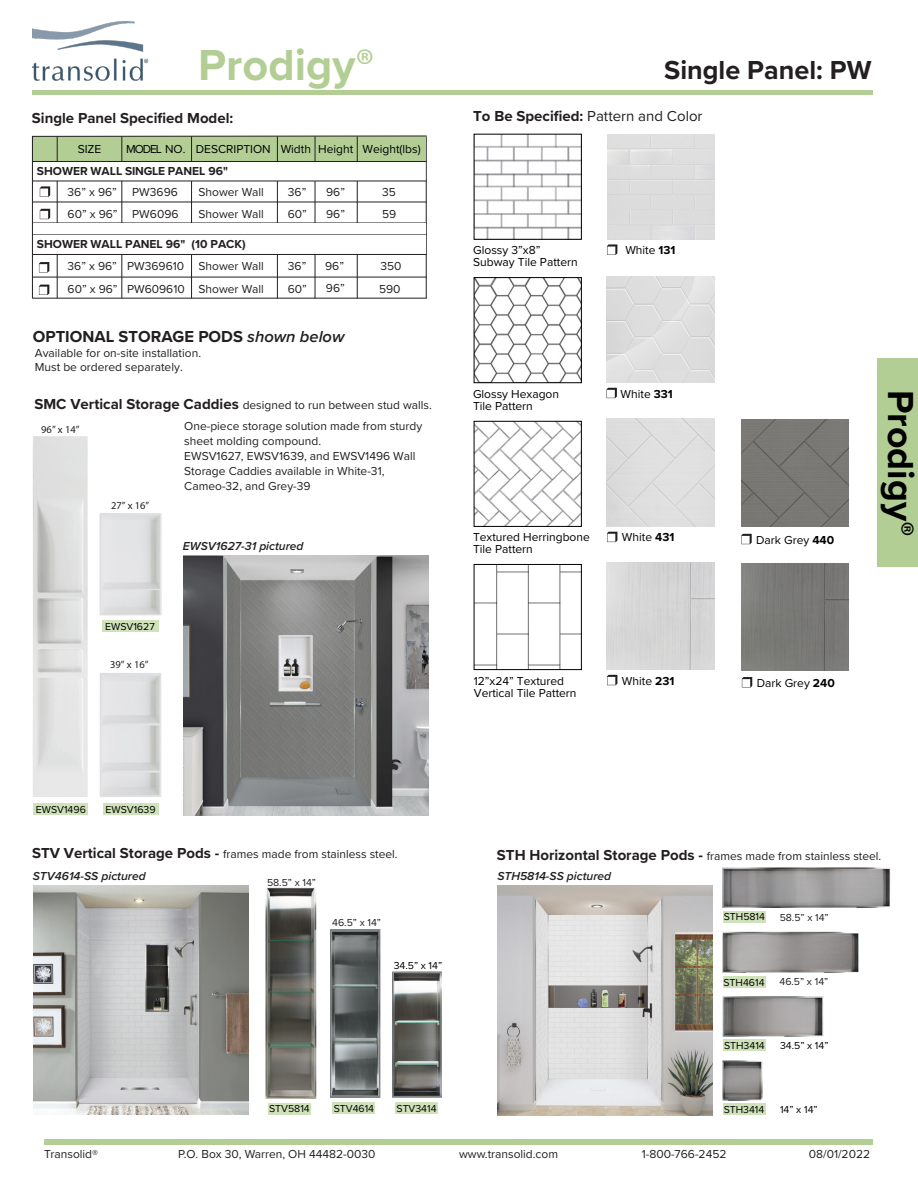
<style>
.page{position:relative;width:918px;height:1188px;background:#fff}
.page>*{position:absolute;margin:0;border:0;box-sizing:border-box;transform-origin:0 0}
.t1{font:700 45px "Proxima Nova";color:#b3ce95}
.t2{font:700 37.5px "Proxima Nova";color:#000}
.t3{font:700 27px "Proxima Nova";color:#231f20}
.t4{font:700 16.5px "Proxima Nova";color:#231f20}
.t5{font:15px "Proxima Nova";color:#231f20}
.t6{font:700 15px "Proxima Nova";color:#231f20}
.t7{font:12px/15px "Proxima Nova";color:#231f20}
.t8{font:12px/12px "Proxima Nova";color:#000}
.t9{font:700 12px "Proxima Nova";color:#231f20}
.t10{font:italic 600 12px "Proxima Nova";color:#231f20}
.t11{font:10.5px "Proxima Nova";color:#000}
.t12{font:10.5px "Proxima Nova";color:#231f20}
.t13{font:10.5px "Myriad Pro";color:#231f20}
.s1{font-family:"Myriad Pro";font-weight:400}
.s2{font-weight:600;font-style:italic}
.s3{font-weight:700;font-size:15px}
.s4{font-weight:700}
</style>
<div class="page">
<div style="left:44px;top:1140px;width:829px;height:5px;background:#b3ce95"></div>
<hr style="left:32px;top:91px;width:841px;height:4px;background:#b3ce95">
<img style="left:32px;top:22px;width:117px;height:59px">
<div style="left:878px;top:358px;width:40px;height:208px;background:#b3ce95"></div>
<svg style="left:32px;top:135px;width:395px;height:163px"></svg>
<hr style="left:32px;top:161px;width:395px;height:1px;background:#231f20">
<hr style="left:32px;top:181px;width:395px;height:1px;background:#231f20">
<hr style="left:32px;top:202px;width:395px;height:1px;background:#231f20">
<hr style="left:32px;top:223px;width:395px;height:1px;background:#231f20">
<hr style="left:32px;top:234px;width:395px;height:1px;background:#231f20">
<hr style="left:32px;top:254px;width:395px;height:1px;background:#231f20">
<hr style="left:32px;top:277px;width:395px;height:1px;background:#231f20">
<hr style="left:32px;top:298px;width:395px;height:1px;background:#231f20">
<div style="left:33px;top:223px;width:392px;height:11px;background:#fff"></div>
<img style="left:34px;top:886px;width:214px;height:228px">
<img style="left:392px;top:971px;width:50px;height:126px">
<img style="left:330px;top:930px;width:51px;height:168px">
<img style="left:266px;top:887px;width:50px;height:211px">
<img style="left:723px;top:1061px;width:40px;height:40px">
<img style="left:723px;top:996px;width:101px;height:41px">
<img style="left:723px;top:867px;width:167px;height:40px">
<img style="left:722px;top:932px;width:137px;height:41px">
<img style="left:497px;top:886px;width:216px;height:229px">
<div style="left:268px;top:1103px;width:43px;height:11px;background:#d0e2ba"></div>
<div style="left:333px;top:1102px;width:42px;height:11px;background:#d0e2ba"></div>
<div style="left:395px;top:1102px;width:43px;height:12px;background:#d0e2ba"></div>
<div style="left:723px;top:911px;width:43px;height:11px;background:#d0e2ba"></div>
<div style="left:723px;top:977px;width:42px;height:11px;background:#d0e2ba"></div>
<div style="left:723px;top:1040px;width:43px;height:11px;background:#d0e2ba"></div>
<div style="left:723px;top:1104px;width:42px;height:11px;background:#d0e2ba"></div>
<div style="left:34px;top:804px;width:54px;height:11px;background:#d0e2ba"></div>
<div style="left:103px;top:804px;width:55px;height:11px;background:#d0e2ba"></div>
<div style="left:102px;top:621px;width:56px;height:11px;background:#d0e2ba"></div>
<img style="left:607px;top:276px;width:107px;height:107px">
<div style="left:741px;top:420px;width:108px;height:106px;background:#797874"></div>
<div style="left:607px;top:419px;width:107px;height:107px;background:#dfdfdf"></div>
<img style="left:741px;top:563px;width:108px;height:108px">
<img style="left:607px;top:562px;width:107px;height:108px">
<div style="left:607px;top:134px;width:107px;height:105px;background:#ddd"></div>
<svg style="left:607px;top:244px;width:10px;height:11px"></svg>
<svg style="left:606px;top:388px;width:11px;height:10px"></svg>
<svg style="left:607px;top:532px;width:10px;height:10px"></svg>
<img style="left:476px;top:136px;width:104px;height:101px">
<img style="left:476px;top:279px;width:104px;height:102px">
<div style="left:474px;top:277px;width:108px;height:106px;border:1px solid #000"></div>
<img style="left:476px;top:423px;width:104px;height:102px">
<div style="left:474px;top:421px;width:108px;height:106px;border:1px solid #000"></div>
<img style="left:476px;top:566px;width:104px;height:102px">
<div style="left:474px;top:564px;width:108px;height:106px;border:1px solid #000"></div>
<svg style="left:607px;top:675px;width:10px;height:10px"></svg>
<svg style="left:742px;top:677px;width:10px;height:10px"></svg>
<svg style="left:741px;top:534px;width:11px;height:10px"></svg>
<img style="left:100px;top:673px;width:62px;height:124px">
<img style="left:33px;top:436px;width:54px;height:361px">
<img style="left:184px;top:555px;width:245px;height:261px">
<img style="left:99px;top:513px;width:63px;height:102px">
<h1 class="t1" style="left:198px;top:32px;width:178px">Prodigy<span class="s1">®</span></h1>
<h3 class="t3" style="left:664px;top:50px;width:209px">Single Panel: PW</h3>
<p class="t6" style="left:32px;top:107px;width:203px">Single Panel Specified Model:</p>
<p class="t8" style="left:281px;top:143px;width:142px">Width Height Weight(lbs)</p>
<p class="t8" style="left:78px;top:143px;width:25px">SIZE</p>
<p class="t8" style="left:126px;top:143px;width:146px">MODEL NO. DESCRIPTION</p>
<p class="t7" style="left:68px;top:184px;width:51px">36” x 96”</p>
<p class="t9" style="left:37px;top:162px;width:193px">SHOWER WALL SINGLE PANEL 96"</p>
<p class="t7" style="left:326px;top:180px;width:20px;line-height:22px">96”<br>96”</p>
<p class="t7" style="left:68px;top:180px;width:112px;line-height:22.4px;text-align:right">PW3696<br>60” x 96” PW6096</p>
<p class="t9" style="left:37px;top:235px;width:210px">SHOWER WALL PANEL 96" (10 PACK)</p>
<p class="t7" style="left:68px;top:255px;width:52px;line-height:22.5px">36” x 96”<br>60” x 96”</p>
<h3 class="t4" style="left:33px;top:324px;width:313px">OPTIONAL STORAGE PODS <span class="s2">shown below</span></h3>
<p class="t7" style="left:35px;top:345px;width:168px;line-height:14.4px">Available for on-site installation.<br>Must be ordered separately.</p>
<p class="t7" style="left:199px;top:180px;width:67px;line-height:22px">Shower Wall<br>Shower Wall</p>
<p class="t7" style="left:288px;top:180px;width:21px;line-height:22px">36”<br>60”</p>
<p class="t7" style="left:382px;top:180px;width:16px;line-height:22.5px">35<br>59</p>
<p class="t7" style="left:127px;top:255px;width:59px;line-height:22.4px">PW369610<br>PW609610</p>
<p class="t7" style="left:325px;top:258px;width:20px">96”</p>
<p class="t7" style="left:381px;top:258px;width:23px">350</p>
<p class="t7" style="left:326px;top:280px;width:20px">96”</p>
<p class="t7" style="left:379px;top:281px;width:23px">590</p>
<p class="t7" style="left:199px;top:255px;width:67px;line-height:22.2px">Shower Wall<br>Shower Wall</p>
<p class="t7" style="left:288px;top:255px;width:21px;line-height:22.2px">36”<br>60”</p>
<p class="t7" style="left:34px;top:397px;width:399px"><span class="s3">SMC Vertical Storage Caddies</span> designed to run between stud walls.</p>
<p class="t13" style="left:41px;top:423px;width:40px">96” x 14”</p>
<p class="t13" style="left:111px;top:499px;width:40px">27” x 16”</p>
<p class="t11" style="left:105px;top:619px;width:51px">EWSV1627</p>
<p class="t13" style="left:110px;top:658px;width:40px">39” x 16”</p>
<p class="t7" style="left:184px;top:418px;width:240px">One-piece storage solution made from sturdy sheet molding compound.<br>EWSV1627, EWSV1639, and EWSV1496 Wall Storage Caddies available in White-31, Cameo-32, and Grey-39</p>
<p class="t10" style="left:183px;top:537px;width:122px">EWSV1627-31 pictured</p>
<p class="t5" style="left:473px;top:105px;width:231px"><span class="s4">To Be Specified:</span> Pattern and Color</p>
<p class="t8" style="left:473px;top:244px;width:106px">Glossy 3”x8”<br>Subway Tile Pattern</p>
<p class="t8" style="left:625px;top:244px;width:52px">White <span class="s4">131</span></p>
<p class="t8" style="left:473px;top:387px;width:88px">Glossy Hexagon<br>Tile Pattern</p>
<p class="t8" style="left:621px;top:387px;width:54px">White <span class="s4">331</span></p>
<p class="t8" style="left:473px;top:531px;width:118px">Textured Herringbone<br>Tile Pattern</p>
<p class="t8" style="left:622px;top:531px;width:54px">White <span class="s4">431</span></p>
<p class="t8" style="left:756px;top:533px;width:79px">Dark Grey <span class="s4">440</span></p>
<p class="t8" style="left:474px;top:674px;width:104px">12”x24” Textured<br>Vertical Tile Pattern</p>
<p class="t8" style="left:757px;top:676px;width:80px">Dark Grey <span class="s4">240</span></p>
<p class="t8" style="left:622px;top:674px;width:54px">White <span class="s4">231</span></p>
<h2 class="t2" style="left:928px;top:390px;width:148px;rotate:90deg">Prodigy<span class="s1">®</span></h2>
<p class="t11" style="left:36px;top:802px;width:52px">EWSV1496</p>
<p class="t11" style="left:106px;top:802px;width:52px">EWSV1639</p>
<p class="t7" style="left:32px;top:843px;width:367px;line-height:21.8px"><span class="s3">STV Vertical Storage Pods -</span> frames made from stainless steel.<br><span class="s2">STV4614-SS pictured</span></p>
<p class="t12" style="left:332px;top:915px;width:50px">46.5” x 14”</p>
<p class="t12" style="left:267px;top:874px;width:51px">58.5” x 14”</p>
<p class="t11" style="left:394px;top:957px;width:50px">34.5” x 14”</p>
<p class="t11" style="left:269px;top:1101px;width:42px">STV5814</p>
<p class="t11" style="left:334px;top:1100px;width:42px">STV4614</p>
<p class="t11" style="left:397px;top:1100px;width:41px">STV3414</p>
<p class="t7" style="left:497px;top:847px;width:386px"><span class="s3">STH Horizontal Storage Pods -</span> frames made from stainless steel.</p>
<p class="t10" style="left:497px;top:868px;width:115px">STH5814-SS pictured</p>
<p class="t11" style="left:724px;top:909px;width:43px">STH5814</p>
<p class="t12" style="left:780px;top:909px;width:51px">58.5” x 14”</p>
<p class="t11" style="left:724px;top:975px;width:43px">STH4614</p>
<p class="t12" style="left:780px;top:974px;width:50px">46.5” x 14”</p>
<p class="t11" style="left:724px;top:1038px;width:42px">STH3414</p>
<p class="t11" style="left:780px;top:1037px;width:50px">34.5” x 14”</p>
<p class="t11" style="left:724px;top:1102px;width:42px">STH3414</p>
<p class="t11" style="left:780px;top:1101px;width:39px">14” x 14”</p>
<p class="t7" style="left:44px;top:1146px;width:55px">Transolid®</p>
<p class="t7" style="left:178px;top:1146px;width:199px">P.O. Box 30, Warren, OH 44482-0030</p>
<p class="t7" style="left:459px;top:1146px;width:100px">www.transolid.com</p>
<p class="t7" style="left:642px;top:1146px;width:86px">1-800-766-2452</p>
<p class="t7" style="left:809px;top:1146px;width:63px">08/01/2022</p>
</div>
